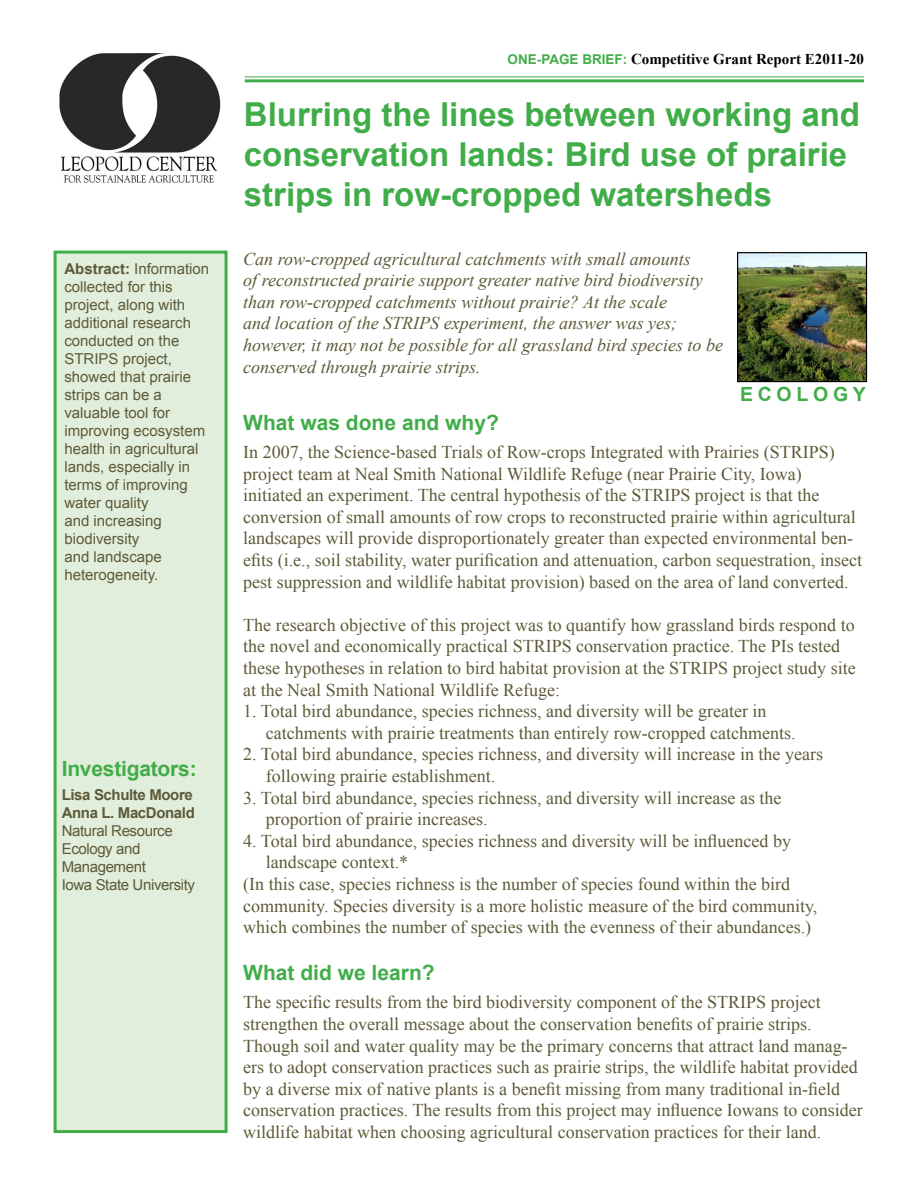
<style>
.page{position:relative;width:918px;height:1188px;background:#fff}
.page>*{position:absolute;margin:0;border:0;box-sizing:border-box;transform-origin:0 0}
.t1{font:700 33px/39.6px "Arial";color:#41ad49}
.t2{font:700 21px "Arial";color:#41ad49}
.t3{font:700 19.5px "Arial";letter-spacing:.245em;color:#41ad49}
.t4{font:18px/21.6px "Times New Roman";color:#5d5a38}
.t5{font:italic 18px/21.6px "Times New Roman";color:#5d5a38}
.t6{font:15px/18px "Arial";color:#5d5a38}
.t7{font:15px/18px "Arial";letter-spacing:-.025em;color:#5d5a38}
.t8{font:700 15px "Times New Roman";color:#000}
.t9{font:700 15px/18px "Arial";letter-spacing:-.025em;color:#5d5a38}
.s1{font-family:"Arial";font-size:13.5px;color:#41ad49}
.s2{font-weight:700}
</style>
<div class="page">
<div style="left:54px;top:251px;width:174px;height:882px;background:#e1eedc;border:3px solid #41ad49"></div>
<hr style="left:245px;top:76px;width:619px;height:1px;background:#41ad49">
<hr style="left:245px;top:79px;width:619px;height:3px;background:#41ad49">
<img style="left:739px;top:254px;width:126px;height:126px">
<div style="left:737px;top:252px;width:130px;height:130px;border:1px solid #000"></div>
<img style="left:59px;top:53px;width:162px;height:130px">
<p class="t8" style="left:508px;top:49px;width:358px"><span class="s1">ONE-PAGE BRIEF:</span> Competitive Grant Report E2011-20</p>
<h1 class="t1" style="left:244px;top:96px;width:618px">Blurring the lines between working and conservation lands: Bird use of prairie strips in row-cropped watersheds</h1>
<p class="t6" style="left:64px;top:260px;width:146px"><span class="s2">Abstract:</span> Information collected for this project, along with additional research conducted on the<br>STRIPS project, showed that prairie strips can be a valuable tool for improving ecosystem health in agricultural lands, especially in terms of improving water quality<br>and increasing biodiversity<br>and landscape heterogeneity.</p>
<p class="t5" style="left:243px;top:247px;width:481px">Can row-cropped agricultural catchments with small amounts<br>of reconstructed prairie support greater native bird biodiversity than row-cropped catchments without prairie? At the scale<br>and location of the STRIPS experiment, the answer was yes; however, it may not be possible for all grassland bird species to be conserved through prairie strips.</p>
<p class="t3" style="left:740px;top:381px;width:127px">ECOLOGY</p>
<p class="t2" style="left:243px;top:408px;width:257px">What was done and why?</p>
<p class="t4" style="left:243px;top:441px;width:620px">In 2007, the Science-based Trials of Row-crops Integrated with Prairies (STRIPS) project team at Neal Smith National Wildlife Refuge (near Prairie City, Iowa) initiated an experiment. The central hypothesis of the STRIPS project is that the conversion of small amounts of row crops to reconstructed prairie within agricultural landscapes will provide disproportionately greater than expected environmental ben&shy;efits (i.e., soil stability, water purification and attenuation, carbon sequestration, insect pest suppression and wildlife habitat provision) based on the area of land converted.</p>
<p class="t4" style="left:243px;top:614px;width:614px">The research objective of this project was to quantify how grassland birds respond to the novel and economically practical STRIPS conservation practice. The PIs tested these hypotheses in relation to bird habitat provision at the STRIPS project study site at the Neal Smith National Wildlife Refuge:</p>
<p class="t4" style="left:266px;top:700px;width:531px;text-indent:-22px">1. Total bird abundance, species richness, and diversity will be greater in catchments with prairie treatments than entirely row-cropped catchments.</p>
<p class="t4" style="left:266px;top:743px;width:559px;text-indent:-22px">2. Total bird abundance, species richness, and diversity will increase in the years following prairie establishment.</p>
<p class="t4" style="left:266px;top:787px;width:517px;text-indent:-22px">3. Total bird abundance, species richness, and diversity will increase as the proportion of prairie increases.</p>
<p class="t4" style="left:243px;top:830px;width:549px">4. Total bird abundance, species richness and diversity will be influenced by</p>
<p class="t4" style="left:266px;top:851px;width:144px">landscape context.*</p>
<p class="t4" style="left:243px;top:873px;width:548px">(In this case, species richness is the number of species found within the bird</p>
<p class="t4" style="left:243px;top:895px;width:576px">community. Species diversity is a more holistic measure of the bird community,</p>
<p class="t4" style="left:243px;top:916px;width:569px">which combines the number of species with the evenness of their abundances.)</p>
<p class="t2" style="left:243px;top:959px;width:193px">What did we learn?</p>
<p class="t4" style="left:243px;top:991px;width:621px">The specific results from the bird biodiversity component of the STRIPS project strengthen the overall message about the conservation benefits of prairie strips.<br>Though soil and water quality may be the primary concerns that attract land manag&shy;ers to adopt conservation practices such as prairie strips, the wildlife habitat provided by a diverse mix of native plants is a benefit missing from many traditional in-field conservation practices. The results from this project may influence Iowans to consider wildlife habitat when choosing agricultural conservation practices for their land.</p>
<p class="t2" style="left:62px;top:754px;width:136px">Investigators:</p>
<p class="t9" style="left:62px;top:787px;width:135px">Lisa Schulte Moore<br>Anna L. MacDonald</p>
<p class="t7" style="left:62px;top:822px;width:135px">Natural Resource<br>Ecology and<br>Management<br>Iowa State University</p>
</div>
